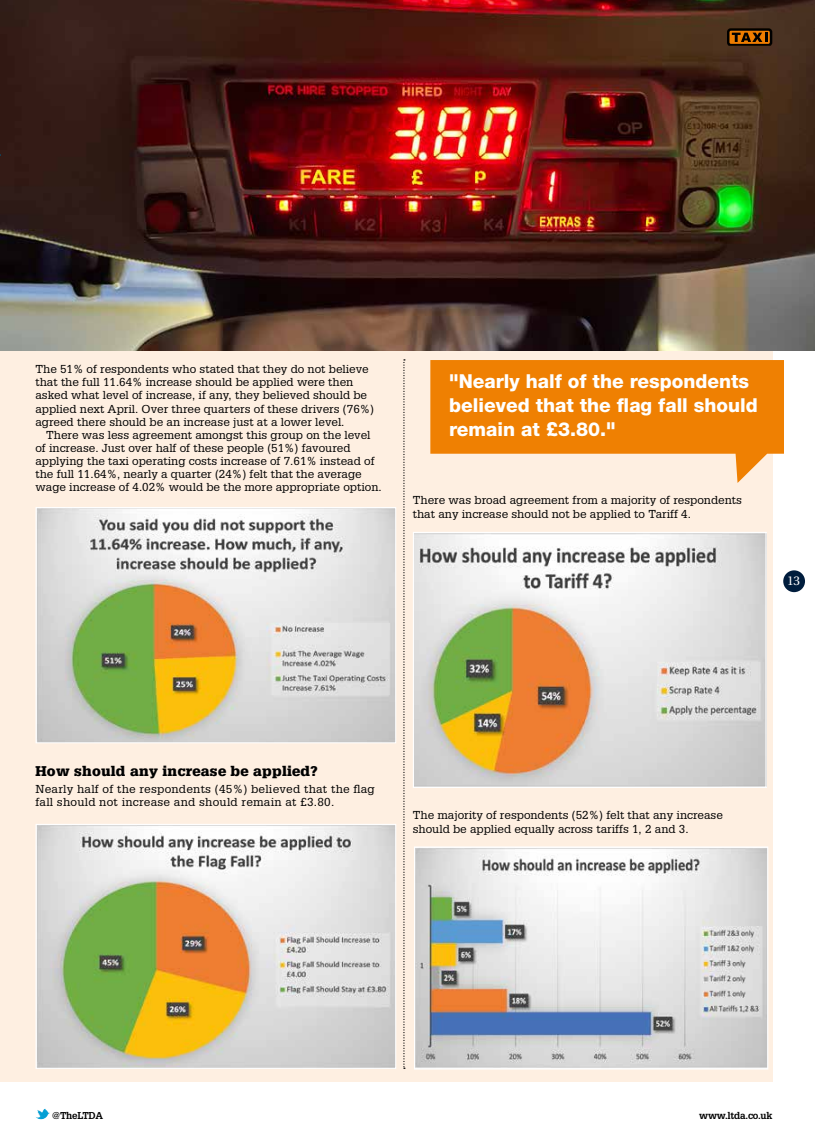
<style>
.page{position:relative;width:815px;height:1134px;background:#fff}
.page>*{position:absolute;margin:0;border:0;box-sizing:border-box;transform-origin:0 0}
.t1{font:800 19.25px/24.1px "Helvetica Neue LT";color:#fff}
.t2{font:900 13.75px "Glypha";letter-spacing:.02em;color:#000;scale:1.05 1}
.t3{font:12.62px "Utopia";color:#fff}
.t4{font:11.25px/13.1px "Glypha";color:#000;scale:1.04 1}
.t5{font:11.25px/13.1px "Glypha";letter-spacing:.02em;color:#000;scale:1.05 1}
.t6{font:700 9.75px "Glypha";letter-spacing:-.025em;color:#000}
</style>
<div class="page">
<img style="left:36px;top:1108px;width:14px;height:11px">
<div style="left:0;top:351px;width:772px;height:731px;background:#feefe1"></div>
<img style="left:0;top:0;width:815px;height:351px">
<svg style="left:727px;top:28px;width:45px;height:18px"></svg>
<div style="left:783px;top:570px;width:22px;height:22px;background:#001d3d;border-radius:50%"></div>
<svg style="left:403px;top:359px;width:2px;height:710px"></svg>
<img style="left:38px;top:509px;width:356px;height:232px">
<div style="left:36px;top:507px;width:360px;height:236px;border:1px solid #fff"></div>
<img style="left:38px;top:826px;width:356px;height:241px">
<div style="left:36px;top:824px;width:360px;height:245px;border:1px solid #fff"></div>
<img style="left:415px;top:534px;width:350px;height:252px">
<div style="left:413px;top:532px;width:354px;height:256px;border:1px solid #fff"></div>
<img style="left:416px;top:848px;width:350px;height:219px">
<div style="left:414px;top:846px;width:354px;height:223px;border:1px solid #fff"></div>
<svg style="left:430px;top:360px;width:354px;height:123px;fill:#ef8002"></svg>
<p class="t4" style="left:35px;top:362px;width:327px">The 51% of respondents who stated that they do not believe that the full 11.64% increase should be applied were then asked what level of increase, if any, they believed should be applied next April. Over three quarters of these drivers (76%) agreed there should be an increase just at a lower level.</p>
<p class="t4" style="left:35px;top:428px;width:334px;text-indent:11px">There was less agreement amongst this group on the level of increase. Just over half of these people (51%) favoured applying the taxi operating costs increase of 7.61% instead of the full 11.64%, nearly a quarter (24%) felt that the average wage increase of 4.02% would be the more appropriate option.</p>
<h1 class="t1" style="left:449px;top:369px;width:310px">"Nearly half of the respondents believed that the flag fall should remain at £3.80."</h1>
<p class="t4" style="left:413px;top:494px;width:318px">There was broad agreement from a majority of respondents that any increase should not be applied to Tariff 4.</p>
<p class="t3" style="left:787px;top:574px;width:15px">13</p>
<p class="t2" style="left:35px;top:763px;width:270px">How should any increase be applied?</p>
<p class="t5" style="left:35px;top:782px;width:325px">Nearly half of the respondents (45%) believed that the flag fall should not increase and should remain at £3.80.</p>
<p class="t4" style="left:413px;top:809px;width:300px">The majority of respondents (52%) felt that any increase should be applied equally across tariffs 1, 2 and 3.</p>
<p class="t6" style="left:52px;top:1109px;width:53px">@TheLTDA</p>
<p class="t6" style="left:699px;top:1109px;width:75px">www.ltda.co.uk</p>
</div>
